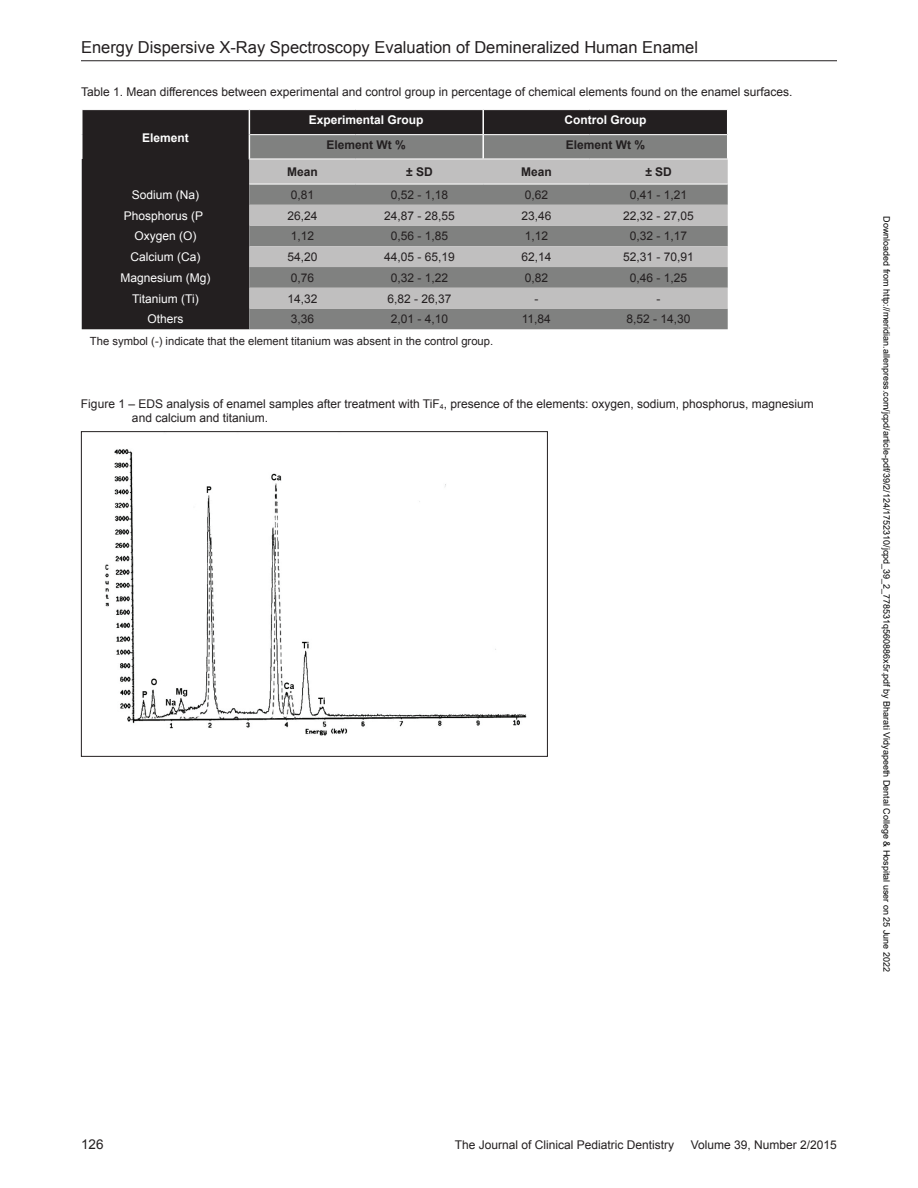
<style>
.page{position:relative;width:918px;height:1188px;background:#fff}
.page>*{position:absolute;margin:0;border:0;box-sizing:border-box;transform-origin:0 0}
.t1{font:16.5px "Arial";color:#231f20}
.t2{font:13.5px "Arial";color:#231f20}
.t3{font:12px/14.4px "Arial";color:#231f20}
.t4{font:12px "Arial";color:#fff}
.t5{font:700 12px "Arial";color:#fff}
.t6{font:700 12px "Arial";color:#231f20}
.t7{font:11.25px "Arial";color:#231f20}
.t8{font:9px "Arial";color:#000}
.s1{color:#231f20}
.s2{font-size:7.05px}
</style>
<div class="page">
<hr style="left:81px;top:60px;width:756px;height:1px;background:#231f20">
<img style="left:105px;top:449px;width:422px;height:287px">
<div style="left:81px;top:431px;width:467px;height:326px;border:1px solid #231f20"></div>
<div style="left:82px;top:110px;width:645px;height:219px;background:#231f20"></div>
<div style="left:249px;top:135px;width:479px;height:194px;background:#808180"></div>
<svg style="left:249px;top:160px;width:479px;height:149px;background:#a6a6a5"></svg>
<hr style="left:250px;top:134px;width:106px;height:1px;background:#fff">
<hr style="left:356px;top:134px;width:127px;height:1px;background:#fff">
<hr style="left:483px;top:134px;width:107px;height:1px;background:#fff">
<hr style="left:590px;top:134px;width:137px;height:1px;background:#fff">
<hr style="left:482px;top:110px;width:2px;height:24px;background:#fff">
<svg style="left:249px;top:110px;width:1px;height:49px"></svg>
<hr style="left:482px;top:135px;width:2px;height:24px;background:#fff">
<svg style="left:727px;top:134px;width:1px;height:25px"></svg>
<hr style="left:249px;top:159px;width:107px;height:1px;background:#fff">
<hr style="left:356px;top:159px;width:127px;height:1px;background:#fff">
<hr style="left:483px;top:159px;width:107px;height:1px;background:#fff">
<hr style="left:590px;top:159px;width:138px;height:1px;background:#fff">
<hr style="left:249px;top:184px;width:107px;height:1px;background:#fff">
<hr style="left:356px;top:184px;width:127px;height:1px;background:#fff">
<hr style="left:483px;top:184px;width:107px;height:1px;background:#fff">
<hr style="left:590px;top:184px;width:138px;height:1px;background:#fff">
<h1 class="t1" style="left:81px;top:36px;width:619px">Energy Dispersive X-Ray Spectroscopy Evaluation of Demineralized Human Enamel</h1>
<p class="t3" style="left:81px;top:85px;width:713px">Table 1. Mean differences between experimental and control group in percentage of chemical elements found on the enamel surfaces.</p>
<p class="t5" style="left:142px;top:130px;width:48px">Element</p>
<p class="t5" style="left:309px;top:112px;width:116px">Experimental Group</p>
<p class="t5" style="left:564px;top:112px;width:83px">Control Group</p>
<p class="t6" style="left:327px;top:137px;width:81px">Element Wt %</p>
<p class="t6" style="left:566px;top:137px;width:81px">Element Wt %</p>
<p class="t6" style="left:287px;top:164px;width:32px">Mean</p>
<p class="t6" style="left:406px;top:164px;width:28px">± SD</p>
<p class="t6" style="left:521px;top:164px;width:32px">Mean</p>
<p class="t6" style="left:645px;top:164px;width:28px">± SD</p>
<p class="t4" style="left:132px;top:187px;width:69px">Sodium (Na)</p>
<p class="t3" style="left:291px;top:188px;width:25px">0,81</p>
<p class="t3" style="left:391px;top:188px;width:59px">0,52 - 1,18</p>
<p class="t3" style="left:525px;top:188px;width:25px">0,62</p>
<p class="t3" style="left:630px;top:188px;width:59px">0,41 - 1,21</p>
<p class="t4" style="left:124px;top:207px;width:85px">Phosphorus (P<span class="s1">)</span></p>
<p class="t3" style="left:287px;top:208px;width:32px">26,24</p>
<p class="t3" style="left:384px;top:208px;width:72px">24,87 - 28,55</p>
<p class="t3" style="left:521px;top:208px;width:32px">23,46</p>
<p class="t3" style="left:623px;top:208px;width:72px">22,32 - 27,05</p>
<p class="t4" style="left:135px;top:228px;width:64px">Oxygen (O)</p>
<p class="t3" style="left:291px;top:229px;width:25px">1,12</p>
<p class="t3" style="left:391px;top:229px;width:59px">0,56 - 1,85</p>
<p class="t3" style="left:525px;top:229px;width:25px">1,12</p>
<p class="t3" style="left:630px;top:229px;width:59px">0,32 - 1,17</p>
<p class="t4" style="left:131px;top:249px;width:71px">Calcium (Ca)</p>
<p class="t3" style="left:287px;top:250px;width:32px">54,20</p>
<p class="t3" style="left:384px;top:250px;width:72px">44,05 - 65,19</p>
<p class="t3" style="left:521px;top:250px;width:32px">62,14</p>
<p class="t3" style="left:623px;top:250px;width:72px">52,31 - 70,91</p>
<p class="t4" style="left:121px;top:270px;width:92px">Magnesium (Mg)</p>
<p class="t3" style="left:291px;top:271px;width:25px">0,76</p>
<p class="t3" style="left:391px;top:271px;width:59px">0,32 - 1,22</p>
<p class="t3" style="left:525px;top:271px;width:25px">0,82</p>
<p class="t3" style="left:630px;top:271px;width:59px">0,46 - 1,25</p>
<p class="t4" style="left:132px;top:290px;width:68px">Titanium (Ti)</p>
<p class="t3" style="left:287px;top:291px;width:32px">14,32</p>
<p class="t3" style="left:387px;top:291px;width:66px">6,82 - 26,37</p>
<p class="t3" style="left:534px;top:291px;width:5px">-</p>
<p class="t3" style="left:657px;top:291px;width:5px">-</p>
<p class="t4" style="left:148px;top:311px;width:38px">Others</p>
<p class="t3" style="left:291px;top:312px;width:25px">3,36</p>
<p class="t3" style="left:391px;top:312px;width:59px">2,01 - 4,10</p>
<p class="t3" style="left:522px;top:312px;width:31px">11,84</p>
<p class="t3" style="left:627px;top:312px;width:66px">8,52 - 14,30</p>
<p class="t7" style="left:90px;top:334px;width:405px">The symbol (-) indicate that the element titanium was absent in the control group.</p>
<p class="t3" style="left:132px;top:397px;width:683px;text-indent:-51px">Figure 1 – EDS analysis of enamel samples after treatment with TiF<span class="s2">4</span>, presence of the elements: oxygen, sodium, phosphorus, magnesium and calcium and titanium.</p>
<p class="t8" style="left:890px;top:216px;width:757px;rotate:90deg">Downloaded from http://meridian.allenpress.com/jcpd/article-pdf/39/2/124/1752310/jcpd_39_2_778531q560886x5r.pdf by Bharati Vidyapeeth Dental College &amp; Hospital user on 25 June 2022</p>
<p class="t2" style="left:81px;top:1136px;width:24px">126</p>
<p class="t3" style="left:455px;top:1138px;width:221px">The Journal of Clinical Pediatric Dentistry</p>
<p class="t3" style="left:691px;top:1138px;width:148px">Volume 39, Number 2/2015</p>
</div>
